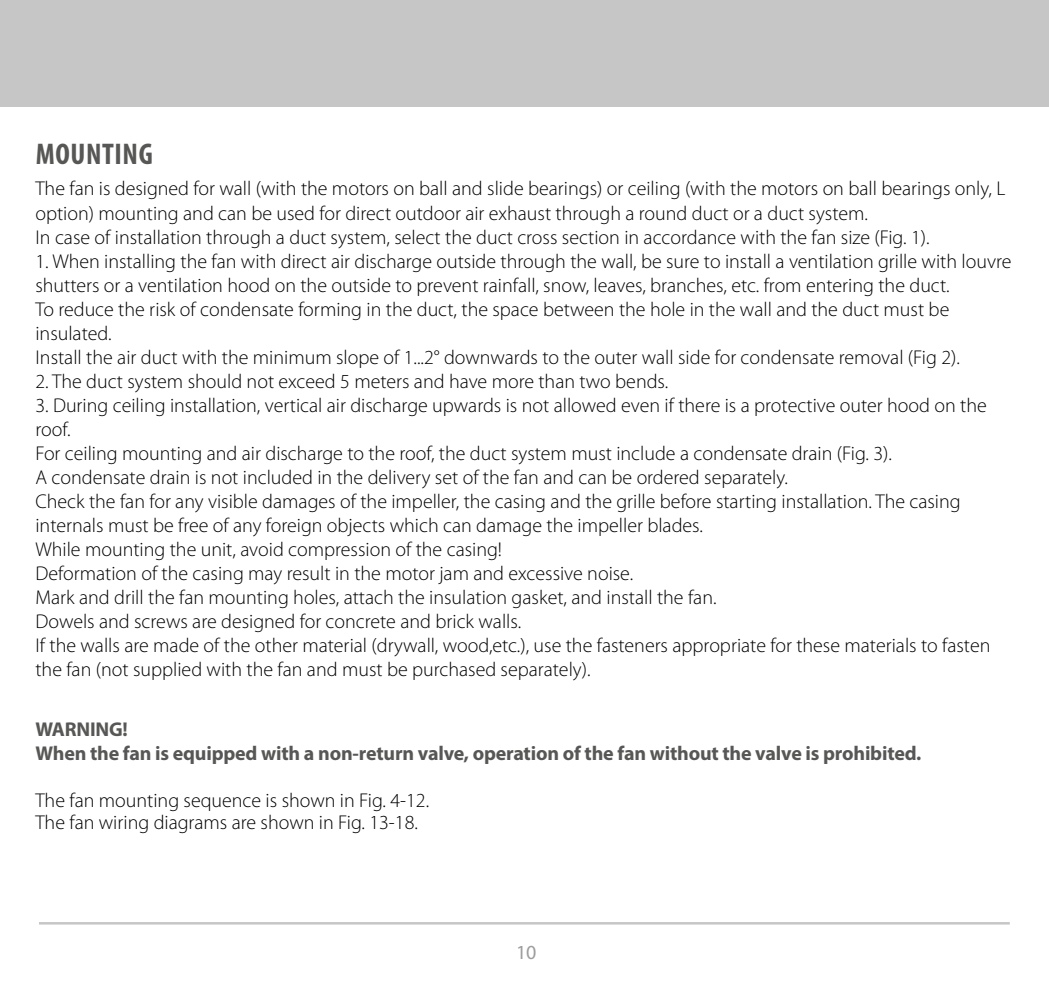
<style>
.page{position:relative;width:1049px;height:993px;background:#fff}
.page>*{position:absolute;margin:0;border:0;box-sizing:border-box;transform-origin:0 0}
.t1{font:700 condensed 30px "Myriad Pro";letter-spacing:.02em;color:#575756}
.t2{font:300 20px/24px "Myriad Pro";color:#000}
.t3{font:700 20px/24px "Myriad Pro";letter-spacing:-.01em;color:#575756}
.t4{font:20px "Myriad Pro";color:#9d9d9c}
</style>
<div class="page">
<div style="left:0;top:0;width:1049px;height:106px;background:#c6c6c6"></div>
<hr style="left:39px;top:921px;width:971px;height:3px;background:#c6c6c6">
<h1 class="t1" style="left:36px;top:135px;width:119px">MOUNTING</h1>
<p class="t2" style="left:35px;top:177px;width:971px">The fan is designed for wall (with the motors on ball and slide bearings) or ceiling (with the motors on ball bearings only, L option) mounting and can be used for direct outdoor air exhaust through a round duct or a duct system.<br>In case of installation through a duct system, select the duct cross section in accordance with the fan size (Fig. 1).</p>
<p class="t2" style="left:35px;top:249px;width:977px">1. When installing the fan with direct air discharge outside through the wall, be sure to install a ventilation grille with louvre shutters or a ventilation hood on the outside to prevent rainfall, snow, leaves, branches, etc. from entering the duct.<br>To reduce the risk of condensate forming in the duct, the space between the hole in the wall and the duct must be insulated.<br>Install the air duct with the minimum slope of 1...2° downwards to the outer wall side for condensate removal (Fig 2).</p>
<p class="t2" style="left:35px;top:369px;width:634px">2. The duct system should not exceed 5 meters and have more than two bends.</p>
<p class="t2" style="left:35px;top:393px;width:956px">3. During ceiling installation, vertical air discharge upwards is not allowed even if there is a protective outer hood on the roof.<br>For ceiling mounting and air discharge to the roof, the duct system must include a condensate drain (Fig. 3).<br>A condensate drain is not included in the delivery set of the fan and can be ordered separately.<br>Check the fan for any visible damages of the impeller, the casing and the grille before starting installation. The casing internals must be free of any foreign objects which can damage the impeller blades.<br>While mounting the unit, avoid compression of the casing!<br>Deformation of the casing may result in the motor jam and excessive noise.<br>Mark and drill the fan mounting holes, attach the insulation gasket, and install the fan.<br>Dowels and screws are designed for concrete and brick walls.<br>If the walls are made of the other material (drywall, wood,etc.), use the fasteners appropriate for these materials to fasten the fan (not supplied with the fan and must be purchased separately).</p>
<p class="t3" style="left:35px;top:716px;width:887px">WARNING!<br>When the fan is equipped with a non-return valve, operation of the fan without the valve is prohibited.</p>
<p class="t2" style="left:35px;top:788px;width:395px;line-height:22.5px">The fan mounting sequence is shown in Fig. 4-12.<br>The fan wiring diagrams are shown in Fig. 13-18.</p>
<p class="t4" style="left:516px;top:939px;width:22px">10</p>
</div>
